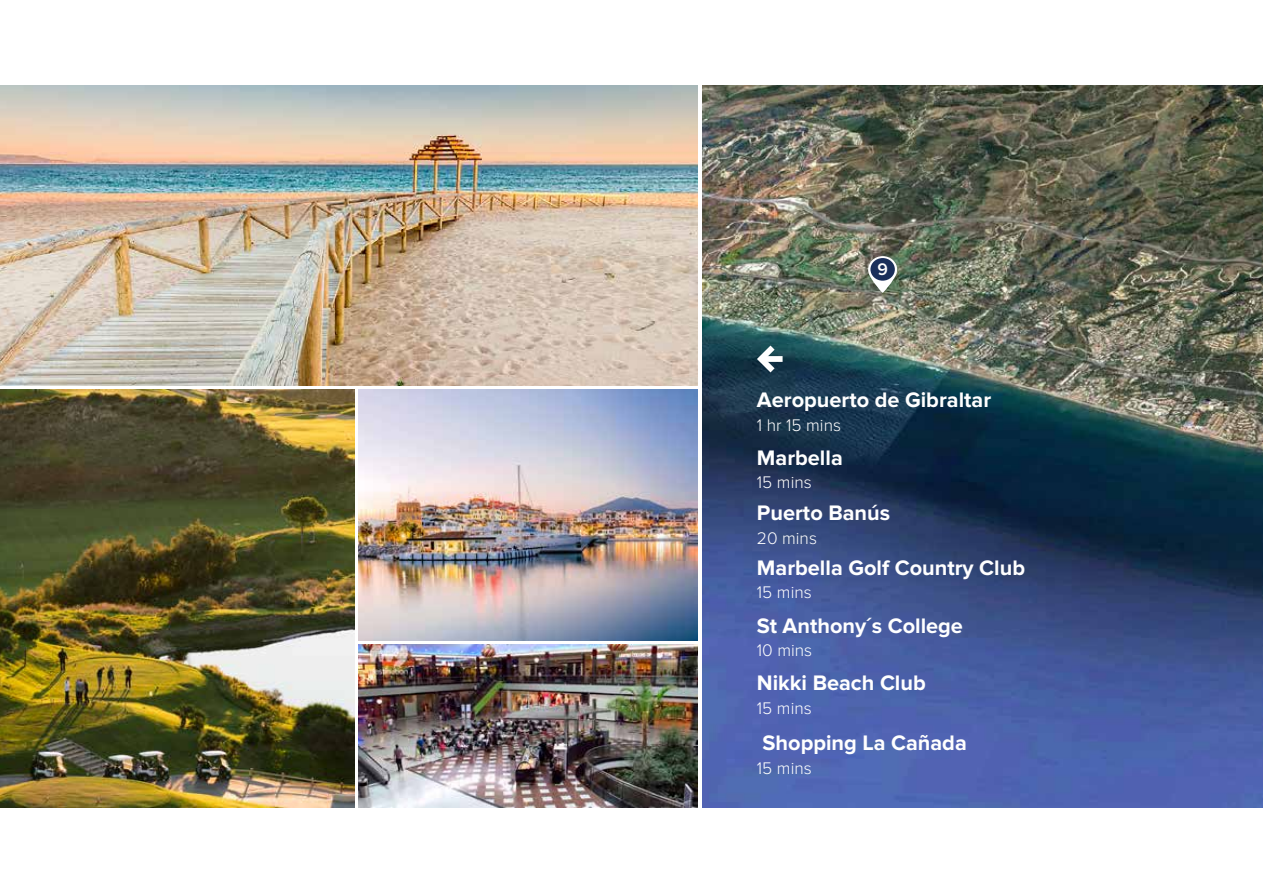
<style>
.page{position:relative;width:1263px;height:893px;background:#fff}
.page>*{position:absolute;margin:0;border:0;box-sizing:border-box;transform-origin:0 0}
.t1{font:700 21.75px "Proxima Nova";color:#fff}
.t2{font:300 17.4px "Proxima Nova";color:#fff}
.t3{font:600 17.4px "Proxima Nova";color:#fff}
</style>
<div class="page">
<img style="left:702px;top:85px;width:561px;height:723px">
<svg style="left:868px;top:256px;width:29px;height:37px"></svg>
<div style="left:870px;top:258px;width:25px;height:23px;background:#1a2f5a;border-radius:50%"></div>
<svg style="left:753px;top:339px;width:28px;height:40px"></svg>
<div style="left:761px;top:356px;width:21px;height:6px;background:#fff"></div>
<img style="left:0;top:85px;width:697px;height:301px">
<img style="left:358px;top:390px;width:339px;height:250px">
<img style="left:0;top:390px;width:354px;height:418px">
<img style="left:358px;top:644px;width:339px;height:164px">
<p class="t3" style="left:877px;top:259px;width:12px">9</p>
<p class="t1" style="left:757px;top:387px;width:236px">Aeropuerto de Gibraltar</p>
<p class="t2" style="left:757px;top:415px;width:86px">1 hr 15 mins</p>
<p class="t1" style="left:757px;top:445px;width:87px">Marbella</p>
<p class="t2" style="left:757px;top:472px;width:56px">15 mins</p>
<p class="t1" style="left:757px;top:501px;width:135px">Puerto Banús</p>
<p class="t2" style="left:757px;top:528px;width:62px">20 mins</p>
<p class="t1" style="left:757px;top:555px;width:270px">Marbella Golf Country Club</p>
<p class="t1" style="left:757px;top:613px;width:208px">St Anthony´s College</p>
<p class="t1" style="left:757px;top:670px;width:170px">Nikki Beach Club</p>
<p class="t2" style="left:757px;top:583px;width:56px">15 mins</p>
<p class="t2" style="left:757px;top:640px;width:57px">10 mins</p>
<p class="t2" style="left:757px;top:698px;width:56px">15 mins</p>
<p class="t1" style="left:762px;top:730px;width:206px">Shopping La Cañada</p>
<p class="t2" style="left:757px;top:758px;width:56px">15 mins</p>
</div>
